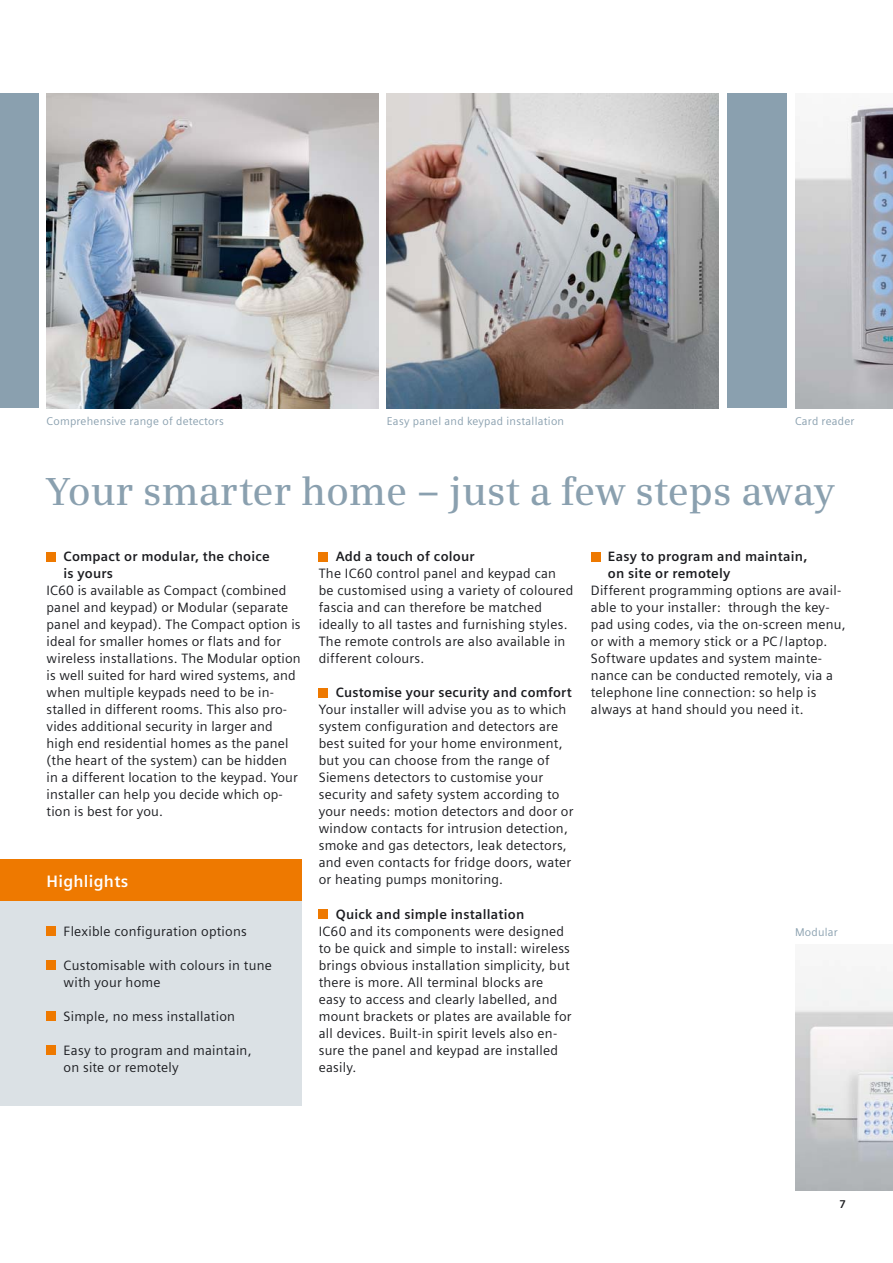
<style>
.page{position:relative;width:893px;height:1263px;background:#fff}
.page>*{position:absolute;margin:0;border:0;box-sizing:border-box;transform-origin:0 0}
.t1{font:600 39px "Siemens Serif";color:#8aa0af}
.t2{font:700 16.5px "Siemens Sans";letter-spacing:.015em;color:#fff}
.t3{font:13.5px/17px "Siemens Sans";letter-spacing:.015em;color:#1b1c20}
.t4{font:700 13.5px/17px "Siemens Sans";letter-spacing:.015em;color:#1b1c20}
.t5{font:11.25px "Siemens Sans";letter-spacing:.025em;color:#8aa0af}
.t6{font:700 11.25px "Siemens Sans";color:#1b1c20}
</style>
<div class="page">
<div style="left:47px;top:552px;width:9px;height:9px;background:#ee7900"></div>
<div style="left:319px;top:909px;width:9px;height:10px;background:#ee7900"></div>
<div style="left:319px;top:688px;width:9px;height:9px;background:#ee7900"></div>
<div style="left:319px;top:552px;width:9px;height:9px;background:#ee7900"></div>
<div style="left:0;top:859px;width:302px;height:43px;background:#ee7900"></div>
<div style="left:0;top:902px;width:302px;height:204px;background:#dbe1e5"></div>
<div style="left:47px;top:1045px;width:9px;height:10px;background:#ee7900"></div>
<div style="left:47px;top:1011px;width:9px;height:10px;background:#ee7900"></div>
<div style="left:47px;top:960px;width:9px;height:10px;background:#ee7900"></div>
<div style="left:47px;top:926px;width:9px;height:10px;background:#ee7900"></div>
<img style="left:795px;top:977px;width:98px;height:214px">
<img style="left:795px;top:104px;width:98px;height:304px">
<img style="left:387px;top:94px;width:331px;height:314px">
<img style="left:47px;top:94px;width:331px;height:314px">
<div style="left:591px;top:552px;width:9px;height:9px;background:#ee7900"></div>
<div style="left:727px;top:94px;width:59px;height:314px;background:#8aa0af"></div>
<div style="left:0;top:94px;width:38px;height:314px;background:#8aa0af"></div>
<p class="t5" style="left:47px;top:417px;width:179px">Comprehensive range of detectors</p>
<p class="t5" style="left:387px;top:417px;width:179px">Easy panel and keypad installation</p>
<p class="t5" style="left:795px;top:417px;width:61px">Card reader</p>
<h1 class="t1" style="left:47px;top:475px;width:790px">Your smarter home – just a few steps away</h1>
<p class="t4" style="left:64px;top:549px;width:208px">Compact or modular, the choice is yours</p>
<p class="t3" style="left:47px;top:583px;width:256px">IC60 is available as Compact (combined panel and keypad) or Modular (separate panel and keypad). The Compact option is ideal for smaller homes or flats and for wireless installations. The Modular option is well suited for hard wired systems, and when multiple keypads need to be in&shy;stalled in different rooms. This also pro&shy;vides additional security in larger and high end residential homes as the panel (the heart of the system) can be hidden in a different location to the keypad. Your installer can help you decide which op&shy;tion is best for you.</p>
<p class="t4" style="left:608px;top:549px;width:201px">Easy to program and maintain, on site or remotely</p>
<p class="t3" style="left:591px;top:583px;width:256px">Different programming options are avail&shy;able to your installer: through the key&shy;pad using codes, via the on-screen menu, or with a memory stick or a PC / laptop.<br>Software updates and system mainte&shy;nance can be conducted remotely, via a telephone line connection: so help is always at hand should you need it.</p>
<p class="t4" style="left:336px;top:549px;width:140px">Add a touch of colour</p>
<p class="t3" style="left:319px;top:566px;width:256px">The IC60 control panel and keypad can be customised using a variety of coloured fascia and can therefore be matched ideally to all tastes and furnishing styles.<br>The remote controls are also available in different colours.</p>
<p class="t4" style="left:336px;top:685px;width:238px">Customise your security and comfort</p>
<p class="t3" style="left:319px;top:702px;width:256px">Your installer will advise you as to which system configuration and detectors are best suited for your home environment, but you can choose from the range of Siemens detectors to customise your security and safety system according to your needs: motion detectors and door or window contacts for intrusion detection, smoke and gas detectors, leak detectors, and even contacts for fridge doors, water or heating pumps monitoring.</p>
<p class="t4" style="left:336px;top:907px;width:190px">Quick and simple installation</p>
<p class="t3" style="left:319px;top:924px;width:254px">IC60 and its components were designed to be quick and simple to install: wireless brings obvious installation simplicity, but there is more. All terminal blocks are easy to access and clearly labelled, and mount brackets or plates are available for all devices. Built-in spirit levels also en&shy;sure the panel and keypad are installed easily.</p>
<p class="t2" style="left:47px;top:875px;width:83px">Highlights</p>
<p class="t3" style="left:64px;top:924px;width:185px">Flexible configuration options</p>
<p class="t3" style="left:64px;top:958px;width:210px">Customisable with colours in tune with your home</p>
<p class="t3" style="left:64px;top:1009px;width:173px">Simple, no mess installation</p>
<p class="t3" style="left:64px;top:1043px;width:190px">Easy to program and maintain, on site or remotely</p>
<p class="t5" style="left:795px;top:927px;width:44px">Modular</p>
<p class="t6" style="left:839px;top:1199px;width:8px">7</p>
</div>
